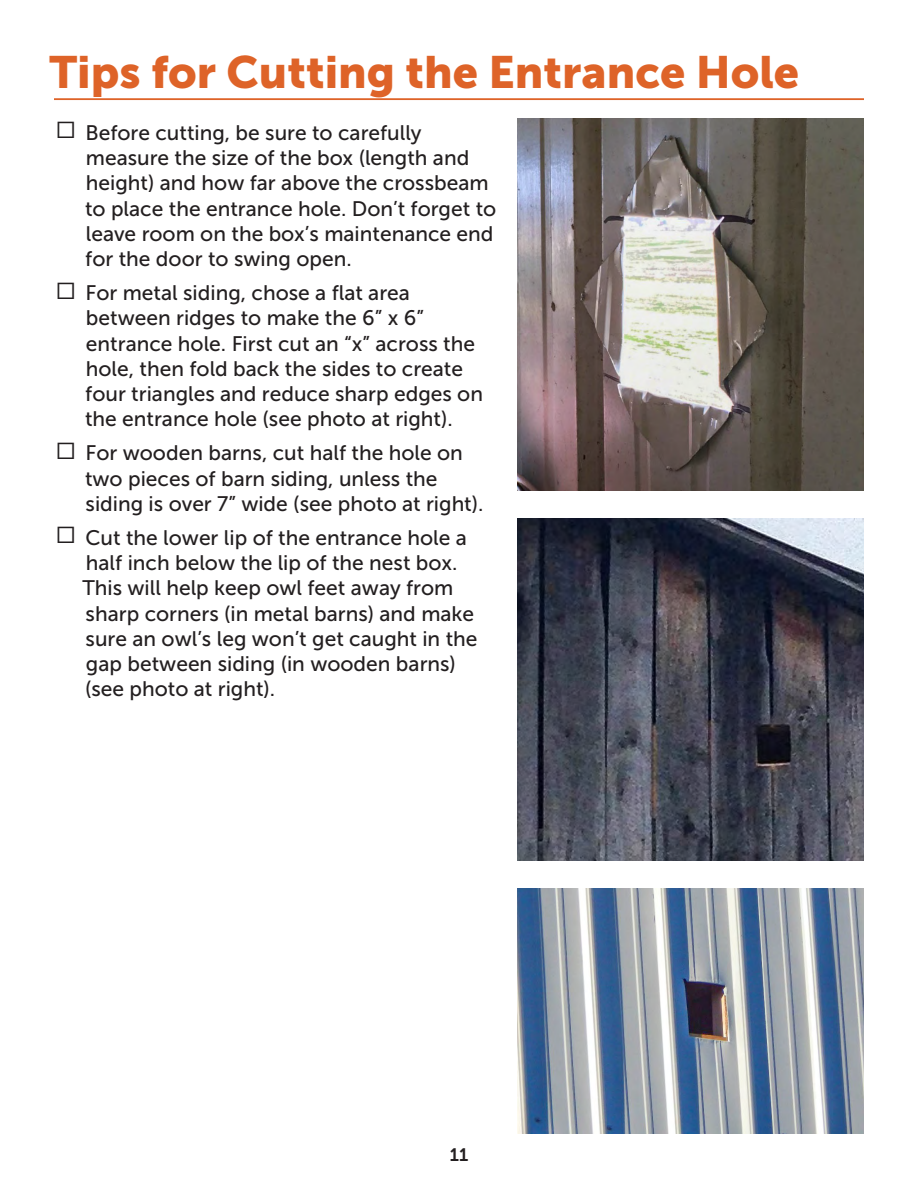
<style>
.page{position:relative;width:918px;height:1188px;background:#fff}
.page>*{position:absolute;margin:0;border:0;box-sizing:border-box;transform-origin:0 0}
.Heading{font:45px "Museo Sans 900";color:#de6328}
.t1{font:21px/25.2px "Museo Sans 500";color:#231f20}
.t2{font:18px "Museo Sans 700";color:#231f20}
.s1{font-family:"Proxima Nova";font-size:28.5px}
</style>
<div class="page">
<hr style="left:54px;top:98px;width:810px;height:2px;background:#de6328">
<img style="left:517px;top:118px;width:347px;height:373px">
<img style="left:517px;top:519px;width:347px;height:342px">
<img style="left:517px;top:889px;width:347px;height:245px">
<p class="Heading" style="left:50px;top:46px;width:751px">Tips for Cutting the Entrance Hole</p>
<p class="t1" style="left:85px;top:120px;width:413px;text-indent:-28px"><span class="s1">☐</span> Before cutting, be sure to carefully measure the size of the box (length and height) and how far above the crossbeam to place the entrance hole. Don’t forget to leave room on the box’s maintenance end for the door to swing open.</p>
<p class="t1" style="left:85px;top:280px;width:400px;text-indent:-28px"><span class="s1">☐</span> For metal siding, chose a flat area between ridges to make the 6” x 6” entrance hole. First cut an “x” across the hole, then fold back the sides to create four triangles and reduce sharp edges on the entrance hole (see photo at right).</p>
<p class="t1" style="left:85px;top:441px;width:400px;text-indent:-28px"><span class="s1">☐</span> For wooden barns, cut half the hole on two pieces of barn siding, unless the siding is over 7” wide (see photo at right).</p>
<p class="t1" style="left:82px;top:525px;width:397px;text-indent:-26px"><span class="s1">☐</span> Cut the lower lip of the entrance hole a half inch below the lip of the nest box.<br>This will help keep owl feet away from sharp corners (in metal barns) and make sure an owl’s leg won’t get caught in the gap between siding (in wooden barns) (see photo at right).</p>
<p class="t2" style="left:450px;top:1145px;width:20px">11</p>
</div>
